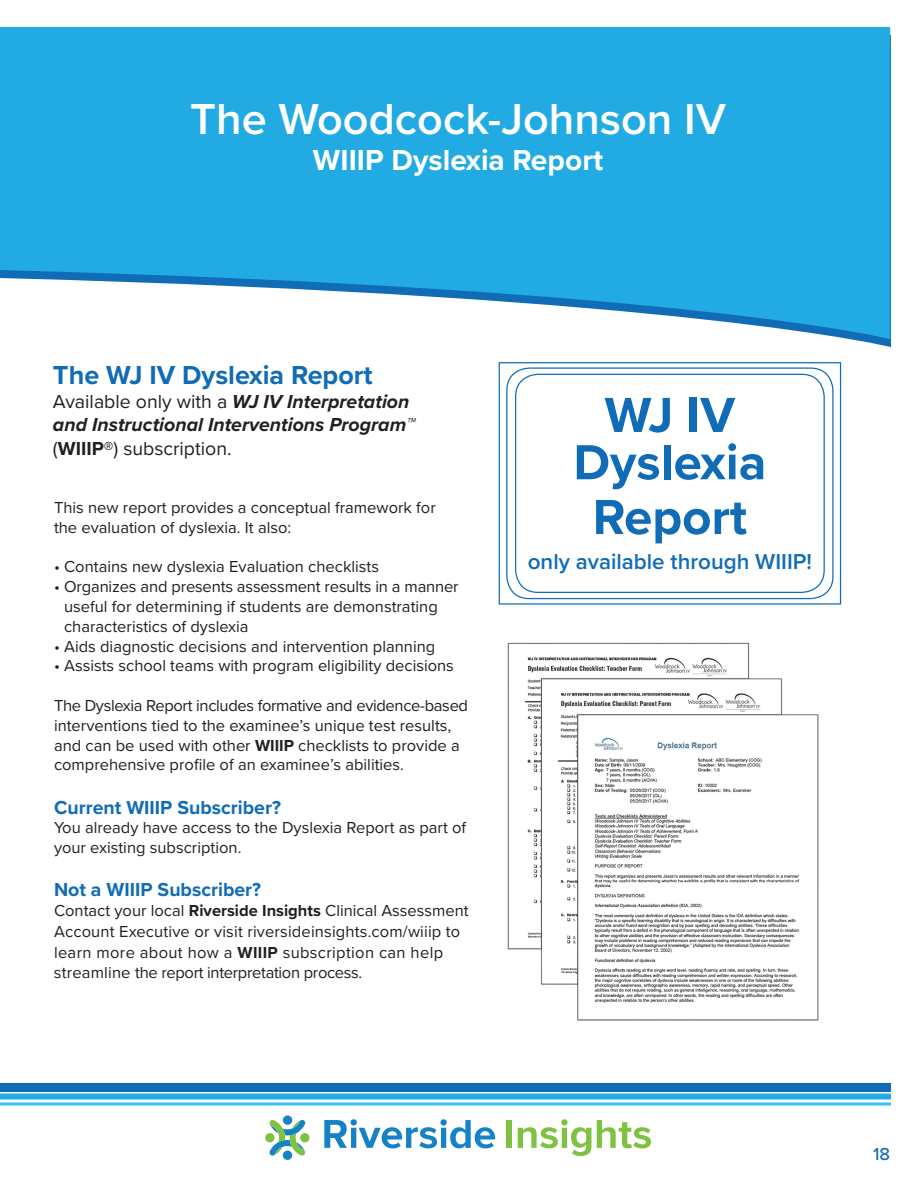
<style>
.page{position:relative;width:918px;height:1188px;background:#fff}
.page>*{position:absolute;margin:0;border:0;box-sizing:border-box;transform-origin:0 0}
.t1{font:700 51px/47.2px "Proxima Nova";color:#106cb6;text-align:center}
.t2{font:600 45px "Proxima Nova";color:#fff}
.t3{font:700 30px "Proxima Nova";color:#fff}
.t4{font:700 27px "Proxima Nova";color:#106cb6}
.t5{font:600 22.35px "Proxima Nova";color:#106cb6}
.t6{font:italic 700 19.5px/23.4px "Proxima Nova";color:#231f20}
.t7{font:700 19.5px "Proxima Nova";color:#106cb6}
.t8{font:500 18px "Proxima Nova";color:#106cb6}
.t9{font:16.5px/19.8px "Proxima Nova";color:#231f20}
.s1{font-weight:400;font-style:normal}
.s2{font-style:normal}
.s3{font-weight:700}
</style>
<div class="page">
<div style="left:0;top:1083px;width:891px;height:9px;background:#106cb6"></div>
<div style="left:0;top:1094px;width:891px;height:6px;background:#22abe2"></div>
<svg style="left:0;top:1102px;width:891px;height:4px"></svg>
<svg style="left:324px;top:1119px;width:171px;height:29px"></svg>
<div style="left:506px;top:1120px;width:6px;height:28px;background:#7fc241"></div>
<svg style="left:518px;top:1119px;width:73px;height:37px"></svg>
<svg style="left:597px;top:1120px;width:54px;height:28px"></svg>
<svg style="left:265px;top:1115px;width:45px;height:45px"></svg>
<svg style="left:0;top:27px;width:890px;height:312px;fill:#22abe2"></svg>
<div style="left:499px;top:362px;width:342px;height:243px;background:#fff;border:1px solid #106cb6"></div>
<div style="left:506px;top:367px;width:328px;height:232px;border:1px solid #106cb6;border-radius:22px"></div>
<div style="left:515px;top:374px;width:310px;height:219px;border:1px solid #106cb6;border-radius:22px"></div>
<img style="left:507px;top:642px;width:312px;height:379px">
<h2 class="t2" style="left:190px;top:86px;width:537px">The Woodcock-Johnson IV</h2>
<h3 class="t3" style="left:313px;top:138px;width:292px">WIIIP Dyslexia Report</h3>
<h3 class="t4" style="left:53px;top:355px;width:321px">The WJ IV Dyslexia Report</h3>
<p class="t6" style="left:53px;top:389px;width:364px"><span class="s1">Available only with a</span> WJ IV Interpretation and Instructional Interventions Program™ <span class="s1">(</span><span class="s2">WIIIP®</span><span class="s1">) subscription.</span></p>
<p class="t9" style="left:54px;top:497px;width:383px">This new report provides a conceptual framework for the evaluation of dyslexia. It also:</p>
<p class="t9" style="left:54px;top:556px;width:327px">• Contains new dyslexia Evaluation checklists</p>
<p class="t9" style="left:64px;top:576px;width:396px;text-indent:-10px">• Organizes and presents assessment results in a manner useful for determining if students are demonstrating characteristics of dyslexia</p>
<p class="t9" style="left:54px;top:635px;width:383px">• Aids diagnostic decisions and intervention planning</p>
<p class="t9" style="left:54px;top:655px;width:401px">• Assists school teams with program eligibility decisions</p>
<p class="t9" style="left:54px;top:695px;width:416px">The Dyslexia Report includes formative and evidence-based interventions tied to the examinee’s unique test results, and can be used with other <span class="s3">WIIIP</span> checklists to provide a comprehensive profile of an examinee’s abilities.</p>
<p class="t7" style="left:54px;top:793px;width:228px">Current WIIIP Subscriber?</p>
<p class="t9" style="left:54px;top:817px;width:414px">You already have access to the Dyslexia Report as part of your existing subscription.</p>
<p class="t7" style="left:54px;top:875px;width:209px">Not a WIIIP Subscriber?</p>
<p class="t9" style="left:54px;top:900px;width:416px;line-height:20.5px">Contact your local <span class="s3">Riverside Insights</span> Clinical Assessment Account Executive or visit riversideinsights.com/wiiip to learn more about how a <span class="s3">WIIIP</span> subscription can help streamline the report interpretation process.</p>
<h1 class="t1" style="left:573px;top:390px;width:194px">WJ IV<br>Dyslexia</h1>
<h1 class="t1" style="left:593px;top:492px;width:156px">Report</h1>
<h3 class="t5" style="left:528px;top:545px;width:286px">only available through WIIIP!</h3>
<p class="t8" style="left:873px;top:1141px;width:19px">18</p>
</div>
